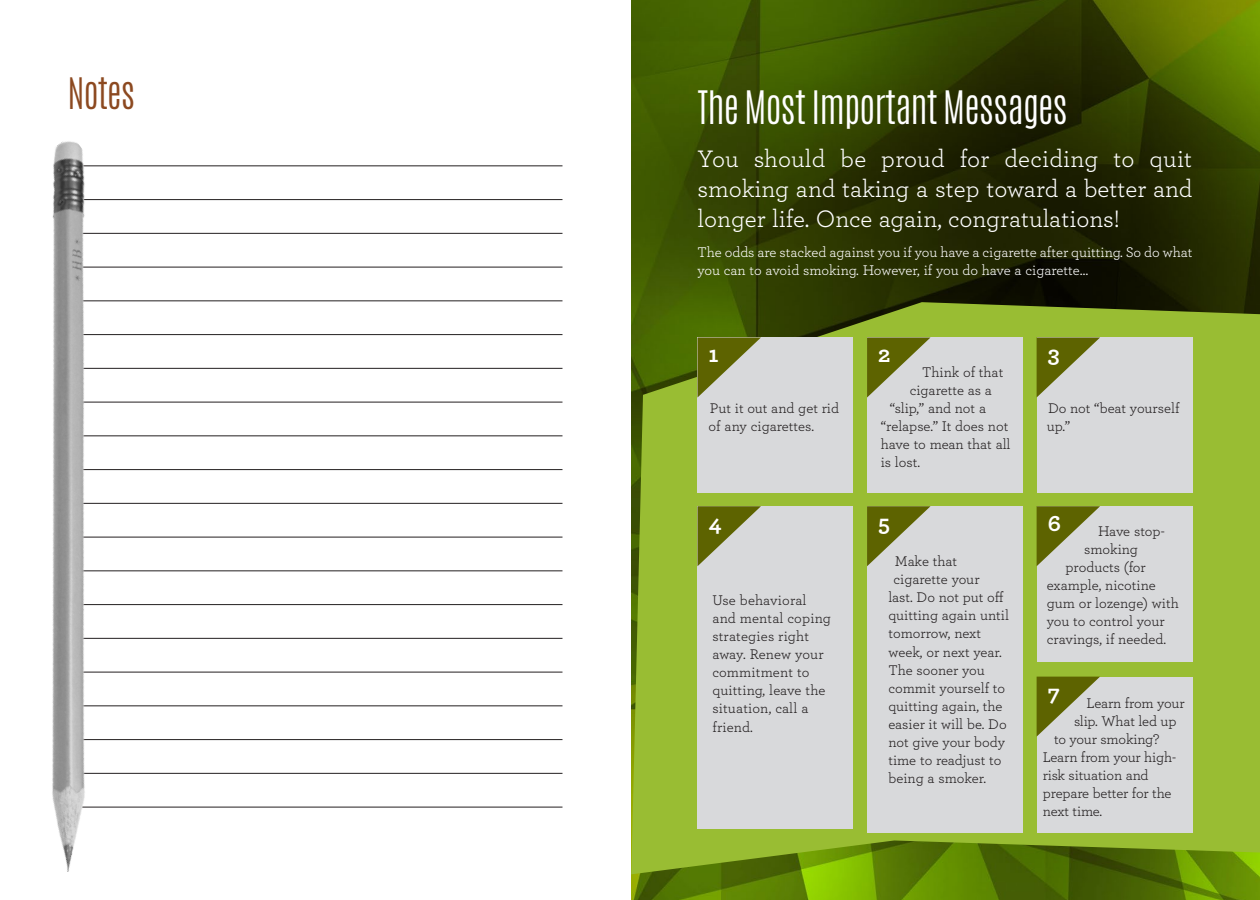
<style>
.page{position:relative;width:1260px;height:900px;background:#fff}
.page>*{position:absolute;margin:0;border:0;box-sizing:border-box;transform-origin:0 0}
.Headings{font:300 38.5px "Antonio";letter-spacing:-.025em;color:#fff}
.Headings-2{font:300 36.25px "Antonio";letter-spacing:-.025em;color:#8c4920}
.Text_Paragraphs{font:25px/30px "Archer";color:#fff;text-align:justify}
.Handwriting{font:700 23.38px "Archer";color:#fff}
.Text_Paragraphs-2{font:14.75px/18.1px "Archer";color:#231f20}
.Text_Paragraphs-3{font:14.75px/18.1px "Archer";color:#fff}
</style>
<div class="page">
<img style="left:631px;top:0;width:629px;height:900px">
<svg style="left:631px;top:302px;width:629px;height:572px;fill:#99bd33"></svg>
<div style="left:698px;top:338px;width:155px;height:155px;background:#d8d9db"></div>
<div style="left:698px;top:506px;width:155px;height:323px;background:#d8d9db"></div>
<div style="left:1037px;top:677px;width:155px;height:155px;background:#d8d9db"></div>
<div style="left:867px;top:338px;width:156px;height:155px;background:#d8d9db"></div>
<div style="left:867px;top:506px;width:156px;height:326px;background:#d8d9db"></div>
<div style="left:1037px;top:338px;width:155px;height:155px;background:#d8d9db"></div>
<div style="left:1037px;top:506px;width:155px;height:156px;background:#d8d9db"></div>
<svg style="left:698px;top:338px;width:63px;height:59px"></svg>
<svg style="left:698px;top:506px;width:63px;height:60px"></svg>
<svg style="left:1037px;top:677px;width:63px;height:59px"></svg>
<svg style="left:867px;top:338px;width:63px;height:60px"></svg>
<svg style="left:867px;top:506px;width:64px;height:60px"></svg>
<svg style="left:1037px;top:338px;width:63px;height:59px"></svg>
<svg style="left:1037px;top:506px;width:63px;height:60px"></svg>
<hr style="left:82px;top:166px;width:480px;height:1px;background:#231f20">
<hr style="left:82px;top:199px;width:480px;height:1px;background:#231f20">
<hr style="left:82px;top:233px;width:480px;height:1px;background:#231f20">
<hr style="left:82px;top:267px;width:480px;height:1px;background:#231f20">
<hr style="left:82px;top:301px;width:480px;height:1px;background:#231f20">
<hr style="left:82px;top:334px;width:480px;height:1px;background:#231f20">
<hr style="left:82px;top:368px;width:480px;height:1px;background:#231f20">
<hr style="left:82px;top:402px;width:480px;height:1px;background:#231f20">
<hr style="left:82px;top:436px;width:480px;height:1px;background:#231f20">
<hr style="left:82px;top:469px;width:480px;height:1px;background:#231f20">
<hr style="left:82px;top:503px;width:480px;height:1px;background:#231f20">
<hr style="left:82px;top:537px;width:480px;height:1px;background:#231f20">
<hr style="left:82px;top:571px;width:480px;height:1px;background:#231f20">
<hr style="left:82px;top:604px;width:480px;height:1px;background:#231f20">
<hr style="left:82px;top:638px;width:480px;height:1px;background:#231f20">
<hr style="left:82px;top:672px;width:480px;height:1px;background:#231f20">
<hr style="left:82px;top:706px;width:480px;height:1px;background:#231f20">
<hr style="left:82px;top:739px;width:480px;height:1px;background:#231f20">
<hr style="left:82px;top:773px;width:480px;height:1px;background:#231f20">
<hr style="left:82px;top:807px;width:480px;height:1px;background:#231f20">
<img style="left:52px;top:141px;width:372px;height:731px">
<p class="Headings-2" style="left:68px;top:67px;width:69px">Notes</p>
<p class="Headings" style="left:698px;top:80px;width:372px">The Most Important Messages</p>
<p class="Text_Paragraphs" style="left:698px;top:143px;width:496px">You should be proud for deciding to quit smoking and taking a step toward a better and longer life. Once again, congratulations!</p>
<p class="Text_Paragraphs-3" style="left:698px;top:242px;width:496px">The odds are stacked against you if you have a cigarette after quitting. So do what you can to avoid smoking. However, if you do have a cigarette…</p>
<p class="Handwriting" style="left:709px;top:336px;width:12px">1</p>
<p class="Text_Paragraphs-2" style="left:709px;top:398px;width:132px">Put it out and get rid of any cigarettes.</p>
<p class="Handwriting" style="left:878px;top:336px;width:14px">2</p>
<p class="Text_Paragraphs-2" style="left:922px;top:362px;width:83px">Think of that</p>
<p class="Text_Paragraphs-2" style="left:910px;top:380px;width:84px">cigarette as a</p>
<p class="Text_Paragraphs-2" style="left:890px;top:398px;width:98px">“slip,” and not a</p>
<p class="Text_Paragraphs-2" style="left:881px;top:416px;width:129px">“relapse.” It does not</p>
<p class="Text_Paragraphs-2" style="left:881px;top:434px;width:131px">have to mean that all</p>
<p class="Text_Paragraphs-2" style="left:881px;top:453px;width:41px">is lost.</p>
<p class="Handwriting" style="left:1048px;top:336px;width:13px">3</p>
<p class="Text_Paragraphs-2" style="left:1047px;top:398px;width:134px">Do not “beat yourself up.”</p>
<p class="Handwriting" style="left:709px;top:505px;width:15px">4</p>
<p class="Text_Paragraphs-2" style="left:712px;top:590px;width:120px">Use behavioral and mental coping strategies right away. Renew your commitment to quitting, leave the situation, call a friend.</p>
<p class="Handwriting" style="left:878px;top:505px;width:14px">5</p>
<p class="Text_Paragraphs-2" style="left:895px;top:551px;width:64px">Make that</p>
<p class="Text_Paragraphs-2" style="left:893px;top:569px;width:88px">cigarette your</p>
<p class="Text_Paragraphs-2" style="left:888px;top:588px;width:117px">last. Do not put off</p>
<p class="Text_Paragraphs-2" style="left:888px;top:606px;width:122px">quitting again until</p>
<p class="Text_Paragraphs-2" style="left:888px;top:624px;width:94px">tomorrow, next</p>
<p class="Text_Paragraphs-2" style="left:888px;top:642px;width:115px">week, or next year.</p>
<p class="Text_Paragraphs-2" style="left:888px;top:660px;width:98px">The sooner you</p>
<p class="Text_Paragraphs-2" style="left:888px;top:678px;width:118px">commit yourself to</p>
<p class="Text_Paragraphs-2" style="left:888px;top:696px;width:115px">quitting again, the</p>
<p class="Text_Paragraphs-2" style="left:888px;top:714px;width:120px">easier it will be. Do</p>
<p class="Text_Paragraphs-2" style="left:888px;top:733px;width:118px">not give your body</p>
<p class="Text_Paragraphs-2" style="left:888px;top:751px;width:115px">time to readjust to</p>
<p class="Text_Paragraphs-2" style="left:888px;top:769px;width:99px">being a smoker.</p>
<p class="Handwriting" style="left:1048px;top:505px;width:15px">6</p>
<p class="Text_Paragraphs-2" style="left:1098px;top:521px;width:68px">Have stop-</p>
<p class="Text_Paragraphs-2" style="left:1084px;top:539px;width:55px">smoking</p>
<p class="Text_Paragraphs-2" style="left:1066px;top:557px;width:82px">products (for</p>
<p class="Text_Paragraphs-2" style="left:1047px;top:575px;width:111px">example, nicotine</p>
<p class="Text_Paragraphs-2" style="left:1047px;top:594px;width:134px">gum or lozenge) with</p>
<p class="Text_Paragraphs-2" style="left:1047px;top:612px;width:119px">you to control your</p>
<p class="Text_Paragraphs-2" style="left:1047px;top:630px;width:121px">cravings, if needed.</p>
<p class="Handwriting" style="left:1048px;top:675px;width:14px">7</p>
<p class="Text_Paragraphs-2" style="left:1087px;top:693px;width:100px">Learn from your</p>
<p class="Text_Paragraphs-2" style="left:1074px;top:711px;width:104px">slip. What led up</p>
<p class="Text_Paragraphs-2" style="left:1054px;top:729px;width:107px">to your smoking?</p>
<p class="Text_Paragraphs-2" style="left:1043px;top:747px;width:135px">Learn from your high-</p>
<p class="Text_Paragraphs-2" style="left:1043px;top:765px;width:107px">risk situation and</p>
<p class="Text_Paragraphs-2" style="left:1043px;top:784px;width:130px">prepare better for the</p>
<p class="Text_Paragraphs-2" style="left:1043px;top:802px;width:61px">next time.</p>
</div>
